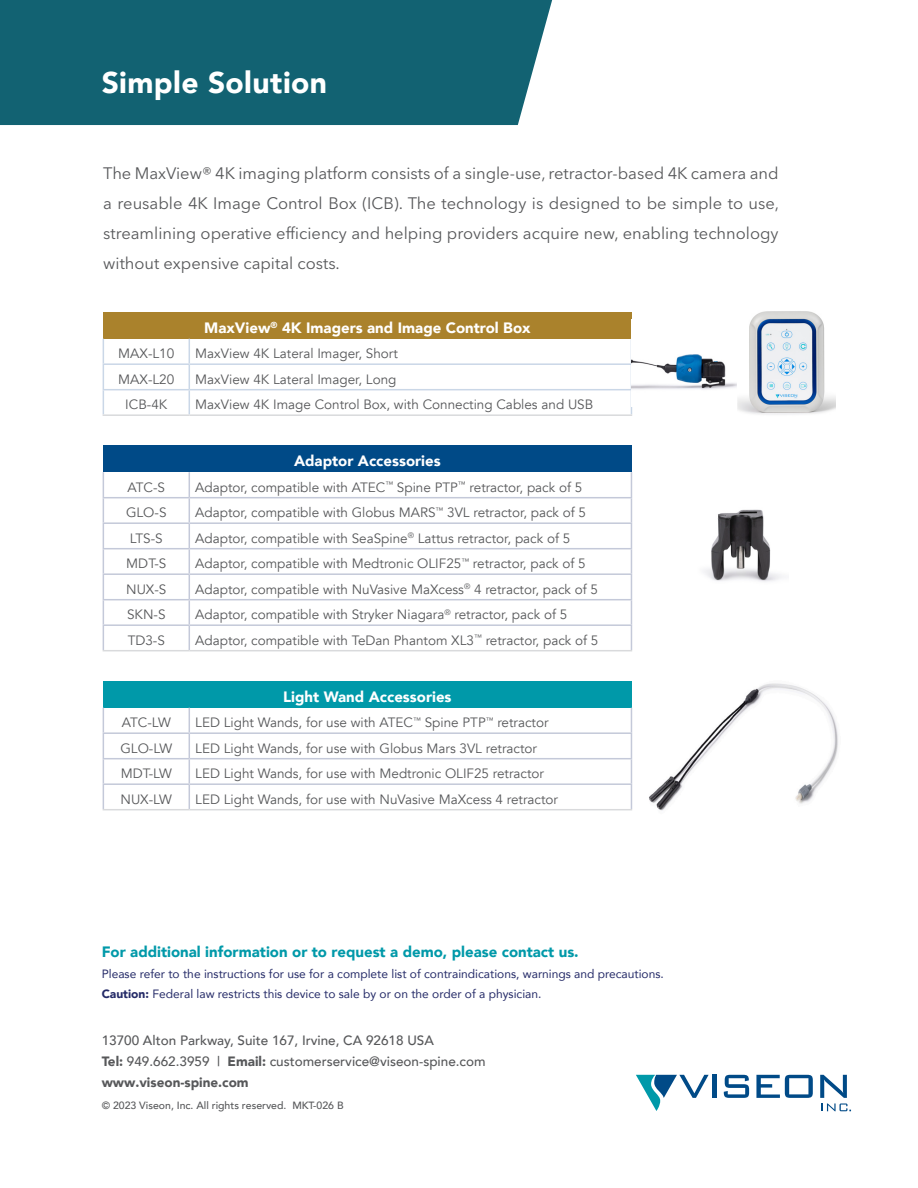
<style>
.page{position:relative;width:918px;height:1188px;background:#fff}
.page>*{position:absolute;margin:0;border:0;box-sizing:border-box;transform-origin:0 0}
.t1{font:900 30px "Avenir";letter-spacing:.015em;color:#fff}
.t2{font:16.5px/30px "Avenir Next LT Pro";color:#57585a;text-align:justify}
.t3{font:900 15px "Avenir";color:#fff}
.t4{font:900 15px "Avenir";color:#0099a9}
.t5{font:13.5px "Avenir";color:#57585a}
.t6{font:500 13.5px/21px "Avenir";color:#57585a}
.t7{font:12px/19.5px "Avenir";color:#252b68}
.t8{font:500 10.5px "Avenir";color:#57585a}
.s1{font-weight:900}
</style>
<div class="page">
<div style="left:712px;top:1075px;width:5px;height:23px;background:#004a87"></div>
<svg style="left:724px;top:1075px;width:25px;height:23px"></svg>
<svg style="left:756px;top:1075px;width:57px;height:23px"></svg>
<svg style="left:636px;top:1075px;width:73px;height:36px"></svg>
<svg style="left:820px;top:1075px;width:31px;height:36px"></svg>
<img style="left:704px;top:509px;width:78px;height:73px">
<img style="left:621px;top:681px;width:217px;height:130px">
<div style="left:103px;top:312px;width:528px;height:27px;background:#aa822c"></div>
<div style="left:103px;top:445px;width:528px;height:27px;background:#004a87"></div>
<div style="left:103px;top:681px;width:528px;height:27px;background:#0099a9"></div>
<hr style="left:103px;top:363px;width:86px;height:2px;background:#cad7e7">
<hr style="left:189px;top:363px;width:443px;height:2px;background:#cad7e7">
<hr style="left:103px;top:389px;width:86px;height:1px;background:#cad7e7">
<svg style="left:103px;top:339px;width:1px;height:75px"></svg>
<hr style="left:189px;top:389px;width:443px;height:1px;background:#cad7e7">
<svg style="left:189px;top:339px;width:1px;height:75px"></svg>
<svg style="left:631px;top:359px;width:1px;height:55px"></svg>
<hr style="left:103px;top:497px;width:86px;height:1px;background:#c4c9d9">
<hr style="left:189px;top:497px;width:443px;height:1px;background:#c4c9d9">
<hr style="left:103px;top:522px;width:86px;height:2px;background:#c4c9d9">
<hr style="left:189px;top:522px;width:443px;height:2px;background:#c4c9d9">
<hr style="left:103px;top:548px;width:86px;height:1px;background:#c4c9d9">
<hr style="left:189px;top:548px;width:443px;height:1px;background:#c4c9d9">
<hr style="left:103px;top:573px;width:86px;height:2px;background:#c4c9d9">
<hr style="left:189px;top:573px;width:443px;height:2px;background:#c4c9d9">
<hr style="left:103px;top:599px;width:86px;height:1px;background:#c4c9d9">
<hr style="left:189px;top:599px;width:443px;height:1px;background:#c4c9d9">
<hr style="left:103px;top:624px;width:86px;height:2px;background:#c4c9d9">
<svg style="left:103px;top:472px;width:1px;height:178px"></svg>
<hr style="left:189px;top:624px;width:443px;height:2px;background:#c4c9d9">
<svg style="left:189px;top:472px;width:1px;height:178px"></svg>
<svg style="left:631px;top:472px;width:1px;height:178px"></svg>
<hr style="left:103px;top:732px;width:86px;height:2px;background:#c4c9d9">
<hr style="left:189px;top:732px;width:443px;height:2px;background:#c4c9d9">
<hr style="left:103px;top:758px;width:86px;height:1px;background:#c4c9d9">
<hr style="left:189px;top:758px;width:443px;height:1px;background:#c4c9d9">
<hr style="left:103px;top:783px;width:86px;height:2px;background:#c4c9d9">
<svg style="left:103px;top:708px;width:1px;height:101px"></svg>
<hr style="left:189px;top:783px;width:443px;height:2px;background:#c4c9d9">
<svg style="left:189px;top:708px;width:1px;height:101px"></svg>
<svg style="left:631px;top:708px;width:1px;height:101px"></svg>
<hr style="left:103px;top:414px;width:86px;height:2px;background:#d9dadc">
<hr style="left:189px;top:414px;width:443px;height:2px;background:#d9dadc">
<hr style="left:103px;top:650px;width:86px;height:1px;background:#d9dadc">
<hr style="left:189px;top:650px;width:443px;height:1px;background:#d9dadc">
<hr style="left:103px;top:809px;width:86px;height:1px;background:#d9dadc">
<hr style="left:189px;top:809px;width:443px;height:1px;background:#d9dadc">
<div style="left:0;top:0;width:552px;height:125px;background:#126272"></div>
<img style="left:632px;top:354px;width:106px;height:52px">
<img style="left:738px;top:311px;width:98px;height:104px">
<p class="t1" style="left:102px;top:57px;width:227px">Simple Solution</p>
<p class="t2" style="left:103px;top:158px;width:677px">The MaxView® 4K imaging platform consists of a single-use, retractor-based 4K camera and a reusable 4K Image Control Box (ICB). The technology is designed to be simple to use, streamlining operative efficiency and helping providers acquire new, enabling technology without expensive capital costs.</p>
<p class="t3" style="left:204px;top:315px;width:328px">MaxView<sup>®</sup> 4K Imagers and Image Control Box</p>
<p class="t5" style="left:118px;top:346px;width:58px">MAX-L10</p>
<p class="t5" style="left:195px;top:346px;width:204px">MaxView 4K Lateral Imager, Short</p>
<p class="t5" style="left:118px;top:371px;width:58px">MAX-L20</p>
<p class="t5" style="left:195px;top:371px;width:203px">MaxView 4K Lateral Imager, Long</p>
<p class="t5" style="left:125px;top:397px;width:44px">ICB-4K</p>
<p class="t5" style="left:195px;top:397px;width:399px">MaxView 4K Image Control Box, with Connecting Cables and USB</p>
<p class="t3" style="left:294px;top:448px;width:148px">Adaptor Accessories</p>
<p class="t5" style="left:128px;top:479px;width:39px">ATC-S</p>
<p class="t5" style="left:195px;top:479px;width:389px">Adaptor, compatible with ATEC<sup>™</sup> Spine PTP<sup>™</sup> retractor, pack of 5</p>
<p class="t5" style="left:126px;top:505px;width:42px">GLO-S</p>
<p class="t5" style="left:195px;top:505px;width:392px">Adaptor, compatible with Globus MARS<sup>™</sup> 3VL retractor, pack of 5</p>
<p class="t5" style="left:130px;top:530px;width:34px">LTS-S</p>
<p class="t5" style="left:195px;top:530px;width:377px">Adaptor, compatible with SeaSpine<sup>®</sup> Lattus retractor, pack of 5</p>
<p class="t5" style="left:126px;top:556px;width:42px">MDT-S</p>
<p class="t5" style="left:195px;top:556px;width:392px">Adaptor, compatible with Medtronic OLIF25<sup>™</sup> retractor, pack of 5</p>
<p class="t5" style="left:126px;top:581px;width:42px">NUX-S</p>
<p class="t5" style="left:195px;top:581px;width:404px">Adaptor, compatible with NuVasive MaXcess<sup>®</sup> 4 retractor, pack of 5</p>
<p class="t5" style="left:127px;top:607px;width:40px">SKN-S</p>
<p class="t5" style="left:195px;top:607px;width:373px">Adaptor, compatible with Stryker Niagara<sup>®</sup> retractor, pack of 5</p>
<p class="t5" style="left:128px;top:632px;width:39px">TD3-S</p>
<p class="t5" style="left:195px;top:632px;width:405px">Adaptor, compatible with TeDan Phantom XL3<sup>™</sup> retractor, pack of 5</p>
<p class="t3" style="left:283px;top:684px;width:170px">Light Wand Accessories</p>
<p class="t5" style="left:122px;top:715px;width:50px">ATC-LW</p>
<p class="t5" style="left:195px;top:715px;width:355px">LED Light Wands, for use with ATEC<sup>™</sup> Spine PTP<sup>™</sup> retractor</p>
<p class="t5" style="left:120px;top:740px;width:53px">GLO-LW</p>
<p class="t5" style="left:195px;top:740px;width:343px">LED Light Wands, for use with Globus Mars 3VL retractor</p>
<p class="t5" style="left:121px;top:766px;width:53px">MDT-LW</p>
<p class="t5" style="left:195px;top:766px;width:350px">LED Light Wands, for use with Medtronic OLIF25 retractor</p>
<p class="t5" style="left:121px;top:791px;width:53px">NUX-LW</p>
<p class="t5" style="left:195px;top:791px;width:364px">LED Light Wands, for use with NuVasive MaXcess 4 retractor</p>
<p class="t4" style="left:102px;top:939px;width:479px">For additional information or to request a demo, please contact us.</p>
<p class="t7" style="left:102px;top:964px;width:564px">Please refer to the instructions for use for a complete list of contraindications, warnings and precautions.<br><span class="s1">Caution:</span> Federal law restricts this device to sale by or on the order of a physician.</p>
<p class="t6" style="left:102px;top:1029px;width:385px">13700 Alton Parkway, Suite 167, Irvine, CA 92618 USA<br><span class="s1">Tel:</span> 949.662.3959 | <span class="s1">Email:</span> customerservice@viseon-spine.com <span class="s1">www.viseon-spine.com</span></p>
<p class="t8" style="left:102px;top:1097px;width:243px">© 2023 Viseon, Inc. All rights reserved. MKT-026 B</p>
</div>
